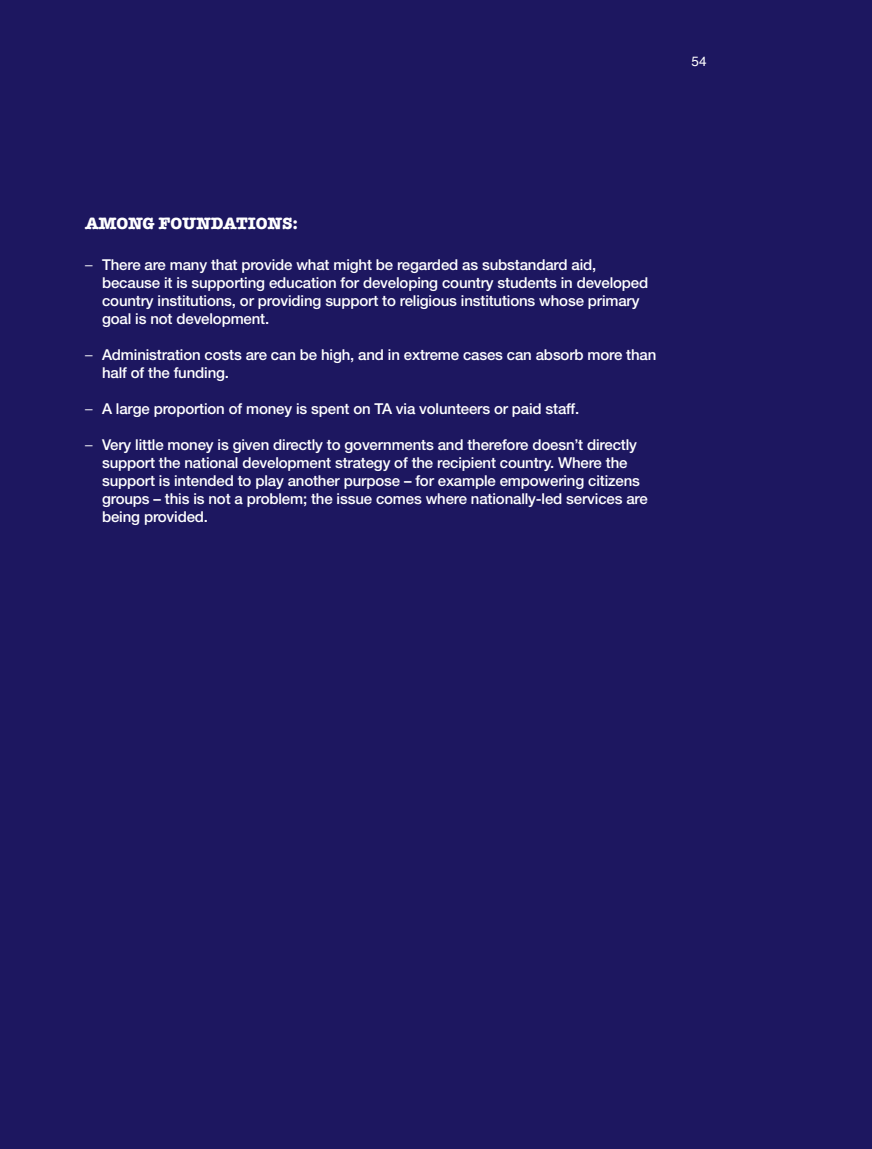
<style>
.page{position:relative;width:872px;height:1149px;background:#fff}
.page>*{position:absolute;margin:0;border:0;box-sizing:border-box;transform-origin:0 0}
.t1{font:700 16.95px "American Typewriter";letter-spacing:-.01em;color:#fff}
.t2{font:500 15px/18px "Helvetica Neue";letter-spacing:-.01em;color:#fff}
.t3{font:13.5px "Helvetica";color:#fff}
.s1{font-weight:300}
</style>
<div class="page">
<div style="left:0;top:0;width:872px;height:1148px;background:#1d1760"></div>
<p class="t3" style="left:691px;top:51px;width:17px">54</p>
<p class="t1" style="left:85px;top:208px;width:214px">AMONG FOUNDATIONS:</p>
<p class="t2" style="left:102px;top:256px;width:548px;text-indent:-17px"><span class="s1">–</span> There are many that provide what might be regarded as substandard aid, because it is supporting education for developing country students in developed country institutions, or providing support to religious institutions whose primary goal is not development.</p>
<p class="t2" style="left:102px;top:346px;width:556px;text-indent:-17px"><span class="s1">–</span> Administration costs are can be high, and in extreme cases can absorb more than half of the funding.</p>
<p class="t2" style="left:85px;top:400px;width:496px"><span class="s1">–</span> A large proportion of money is spent on TA via volunteers or paid staff.</p>
<p class="t2" style="left:102px;top:436px;width:547px;text-indent:-17px"><span class="s1">–</span> Very little money is given directly to governments and therefore doesn’t directly support the national development strategy of the recipient country. Where the support is intended to play another purpose – for example empowering citizens groups – this is not a problem; the issue comes where nationally-led services are being provided.</p>
</div>
